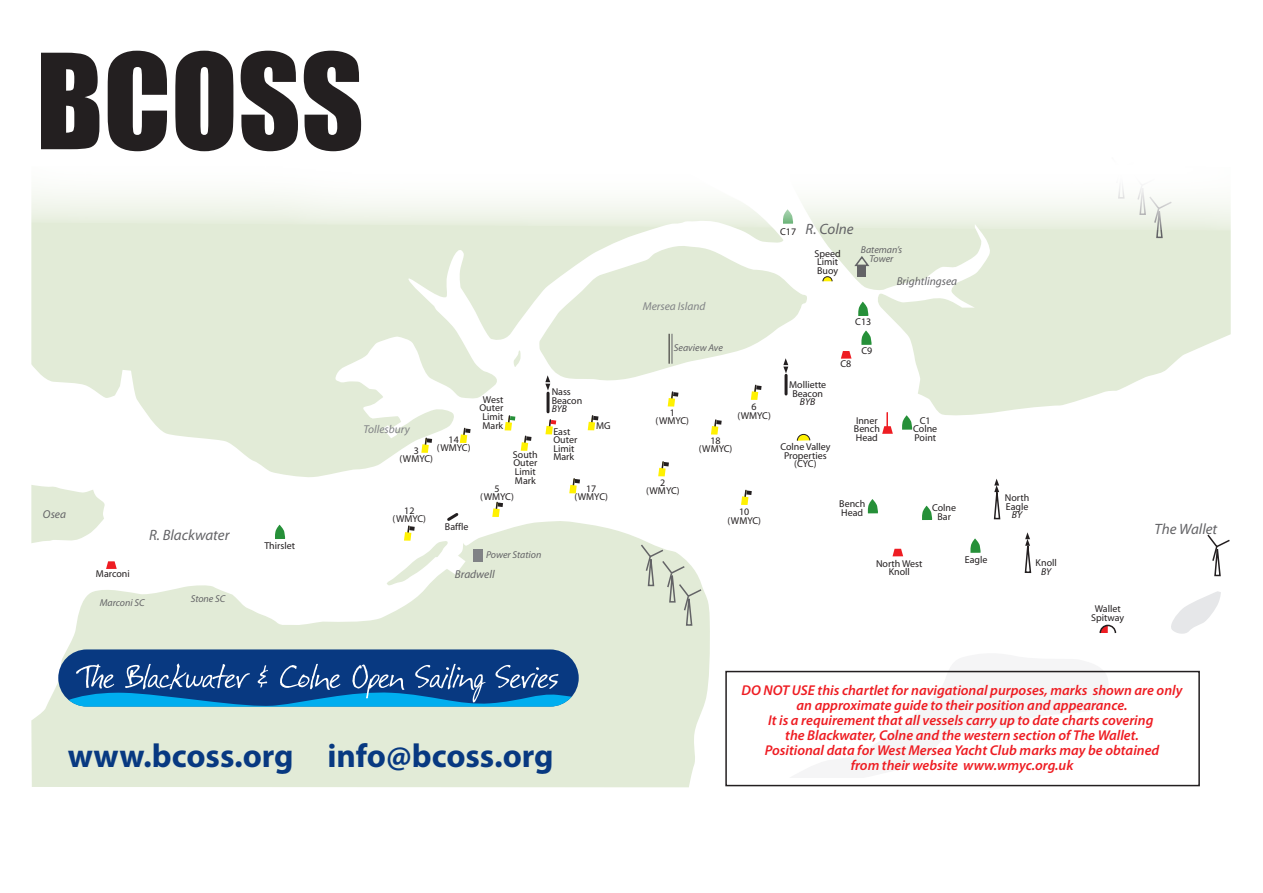
<style>
.page{position:relative;width:1263px;height:893px;background:#fff}
.page>*{position:absolute;margin:0;border:0;box-sizing:border-box;transform-origin:0 0}
.t1{font:122.1px "Impact";color:#231f20}
.t2{font:700 33.3px "Myriad Pro";color:#083981}
.t3{font:italic 15px "Myriad Pro";color:#636366}
.t4{font:italic 600 14.25px/15px "Myriad Pro";color:#ee1d23;text-align:center}
.t5{font:italic 11.4px "Myriad";color:#636366}
.t6{font:italic 11.4px "Myriad";color:#808285}
.t7{font:10.05px/8.6px "Myriad";color:#231f20;text-align:center}
.t8{font:italic 10.05px/8.6px "Myriad";color:#636366;text-align:center}
.t9{font:italic 10.05px "Myriad";color:#231f20}
</style>
<div class="page">
<svg style="left:31px;top:231px;width:752px;height:246px;fill:#e2ebd7"></svg>
<svg style="left:513px;top:350px;width:8px;height:17px"></svg>
<svg style="left:818px;top:231px;width:413px;height:185px;fill:#e2ebd7"></svg>
<svg style="left:31px;top:485px;width:74px;height:35px"></svg>
<svg style="left:31px;top:520px;width:679px;height:267px;fill:#e2ebd7"></svg>
<svg style="left:789px;top:670px;width:321px;height:1px"></svg>
<svg style="left:1171px;top:591px;width:50px;height:43px"></svg>
<svg style="left:106px;top:561px;width:11px;height:8px"></svg>
<svg style="left:275px;top:525px;width:10px;height:14px"></svg>
<svg style="left:421px;top:437px;width:11px;height:16px"></svg>
<svg style="left:492px;top:501px;width:11px;height:16px"></svg>
<svg style="left:387px;top:513px;width:74px;height:73px"></svg>
<svg style="left:460px;top:427px;width:11px;height:16px"></svg>
<svg style="left:505px;top:414px;width:10px;height:16px"></svg>
<svg style="left:521px;top:435px;width:10px;height:16px"></svg>
<svg style="left:545px;top:418px;width:11px;height:16px"></svg>
<hr style="left:546px;top:393px;width:3px;height:19px;background:#231f20">
<svg style="left:588px;top:414px;width:10px;height:16px"></svg>
<svg style="left:569px;top:478px;width:11px;height:15px"></svg>
<svg style="left:658px;top:460px;width:11px;height:16px"></svg>
<svg style="left:711px;top:418px;width:11px;height:17px"></svg>
<svg style="left:741px;top:489px;width:11px;height:16px"></svg>
<svg style="left:867px;top:499px;width:11px;height:14px"></svg>
<svg style="left:892px;top:549px;width:11px;height:7px"></svg>
<svg style="left:970px;top:538px;width:11px;height:15px"></svg>
<svg style="left:922px;top:506px;width:10px;height:14px"></svg>
<svg style="left:993px;top:479px;width:8px;height:41px"></svg>
<svg style="left:1024px;top:532px;width:8px;height:41px"></svg>
<svg style="left:1099px;top:624px;width:18px;height:10px"></svg>
<svg style="left:1207px;top:534px;width:23px;height:43px"></svg>
<svg style="left:639px;top:543px;width:64px;height:84px;background:#dbe2d3"></svg>
<svg style="left:882px;top:413px;width:11px;height:21px"></svg>
<svg style="left:902px;top:415px;width:10px;height:15px"></svg>
<svg style="left:841px;top:351px;width:10px;height:8px"></svg>
<svg style="left:861px;top:330px;width:10px;height:15px"></svg>
<svg style="left:858px;top:302px;width:10px;height:14px"></svg>
<div style="left:858px;top:265px;width:8px;height:11px;background:#636366"></div>
<svg style="left:854px;top:255px;width:17px;height:12px"></svg>
<div style="left:473px;top:550px;width:9px;height:12px;background:#808285"></div>
<svg style="left:539px;top:245px;width:268px;height:162px"></svg>
<svg style="left:1110px;top:231px;width:63px;height:8px"></svg>
<svg style="left:31px;top:186px;width:1200px;height:45px;fill:#f3f7ef"></svg>
<div style="left:58px;top:649px;width:521px;height:57px;background:#083981;border-radius:28px"></div>
<svg style="left:69px;top:664px;width:503px;height:45px"></svg>
<svg style="left:796px;top:434px;width:15px;height:7px"></svg>
<svg style="left:822px;top:276px;width:11px;height:6px"></svg>
<div style="left:725px;top:671px;width:475px;height:115px;border:2px solid #231f20"></div>
<h1 class="t1" style="left:36px;top:7px;width:329px">BCOSS</h1>
<p class="t5" style="left:43px;top:508px;width:25px">Osea</p>
<p class="t7" style="left:96px;top:570px;width:35px">Marconi</p>
<h3 class="t3" style="left:149px;top:525px;width:82px">R. Blackwater</h3>
<p class="t8" style="left:100px;top:598px;width:47px">Marconi SC</p>
<p class="t8" style="left:191px;top:595px;width:36px">Stone SC</p>
<p class="t7" style="left:264px;top:542px;width:32px">Thirslet</p>
<p class="t6" style="left:363px;top:423px;width:48px">Tollesbury</p>
<p class="t7" style="left:437px;top:435px;width:35px">14 (WMYC)</p>
<p class="t7" style="left:400px;top:447px;width:35px">3 (WMYC)</p>
<p class="t7" style="left:393px;top:506px;width:35px">12 (WMYC)</p>
<p class="t7" style="left:445px;top:523px;width:25px">Baffle</p>
<p class="t7" style="left:479px;top:396px;width:25px">West<br>Outer<br>Limit<br>Mark</p>
<p class="t7" style="left:513px;top:451px;width:26px;text-align:left">South<br>Outer<br>Limit<br>Mark</p>
<p class="t7" style="left:480px;top:485px;width:35px">5 (WMYC)</p>
<p class="t8" style="left:486px;top:551px;width:57px">Power Station</p>
<p class="t5" style="left:455px;top:568px;width:41px">Bradwell</p>
<p class="t6" style="left:643px;top:300px;width:64px">Mersea Island</p>
<p class="t7" style="left:552px;top:388px;width:32px;text-align:left">Nass<br>Beacon</p>
<p class="t9" style="left:552px;top:404px;width:17px">BYB</p>
<p class="t7" style="left:553px;top:427px;width:25px;text-align:left">East<br>Outer<br>Limit<br>Mark</p>
<p class="t7" style="left:596px;top:422px;width:16px">MG</p>
<p class="t8" style="left:674px;top:344px;width:51px">Seaview Ave</p>
<p class="t7" style="left:656px;top:409px;width:35px">1 (WMYC)</p>
<p class="t7" style="left:737px;top:403px;width:35px">6 (WMYC)</p>
<p class="t7" style="left:699px;top:437px;width:35px">18 (WMYC)</p>
<p class="t7" style="left:574px;top:484px;width:35px">17 (WMYC)</p>
<p class="t7" style="left:646px;top:478px;width:35px">2 (WMYC)</p>
<p class="t7" style="left:727px;top:508px;width:35px">10 (WMYC)</p>
<p class="t7" style="left:780px;top:227px;width:18px">C17</p>
<h3 class="t3" style="left:806px;top:219px;width:50px">R. Colne</h3>
<p class="t7" style="left:814px;top:250px;width:28px;text-align:left">Speed<br>Limit<br>Buoy</p>
<p class="t8" style="left:861px;top:246px;width:43px">Bateman’s<br>Tower</p>
<p class="t5" style="left:897px;top:275px;width:62px">Brightlingsea</p>
<p class="t7" style="left:855px;top:317px;width:18px">C13</p>
<p class="t7" style="left:840px;top:360px;width:12px">C8</p>
<p class="t7" style="left:861px;top:347px;width:12px">C9</p>
<p class="t7" style="left:789px;top:381px;width:39px">Molliette<br>Beacon</p>
<p class="t9" style="left:800px;top:397px;width:17px">BYB</p>
<p class="t7" style="left:780px;top:443px;width:52px">Colne Valley<br>Properties (CYC)</p>
<p class="t7" style="left:854px;top:417px;width:27px;text-align:left">Inner<br>Bench<br>Head</p>
<p class="t7" style="left:913px;top:416px;width:25px">C1<br>Colne<br>Point</p>
<p class="t7" style="left:839px;top:500px;width:27px;text-align:left">Bench<br>Head</p>
<p class="t7" style="left:932px;top:504px;width:25px">Colne<br>Bar</p>
<p class="t7" style="left:876px;top:560px;width:48px">North West<br>Knoll</p>
<p class="t7" style="left:965px;top:556px;width:24px">Eagle</p>
<p class="t7" style="left:1005px;top:494px;width:26px;text-align:left">North<br>Eagle</p>
<p class="t9" style="left:1012px;top:510px;width:12px">BY</p>
<p class="t7" style="left:1035px;top:559px;width:23px">Knoll</p>
<p class="t9" style="left:1041px;top:566px;width:12px">BY</p>
<p class="t7" style="left:1091px;top:605px;width:34px">Wallet<br>Spitway</p>
<h3 class="t3" style="left:1155px;top:519px;width:64px">The Wallet</h3>
<h2 class="t2" style="left:68px;top:734px;width:487px">www.bcoss.org info@bcoss.org</h2>
<p class="t4" style="left:742px;top:682px;width:442px">DO NOT USE this chartlet for navigational purposes, marks shown are only an approximate guide to their position and appearance.<br>It is a requirement that all vessels carry up to date charts covering<br>the Blackwater, Colne and the western section of The Wallet.<br>Positional data for West Mersea Yacht Club marks may be obtained<br>from their website www.wmyc.org.uk</p>
</div>
